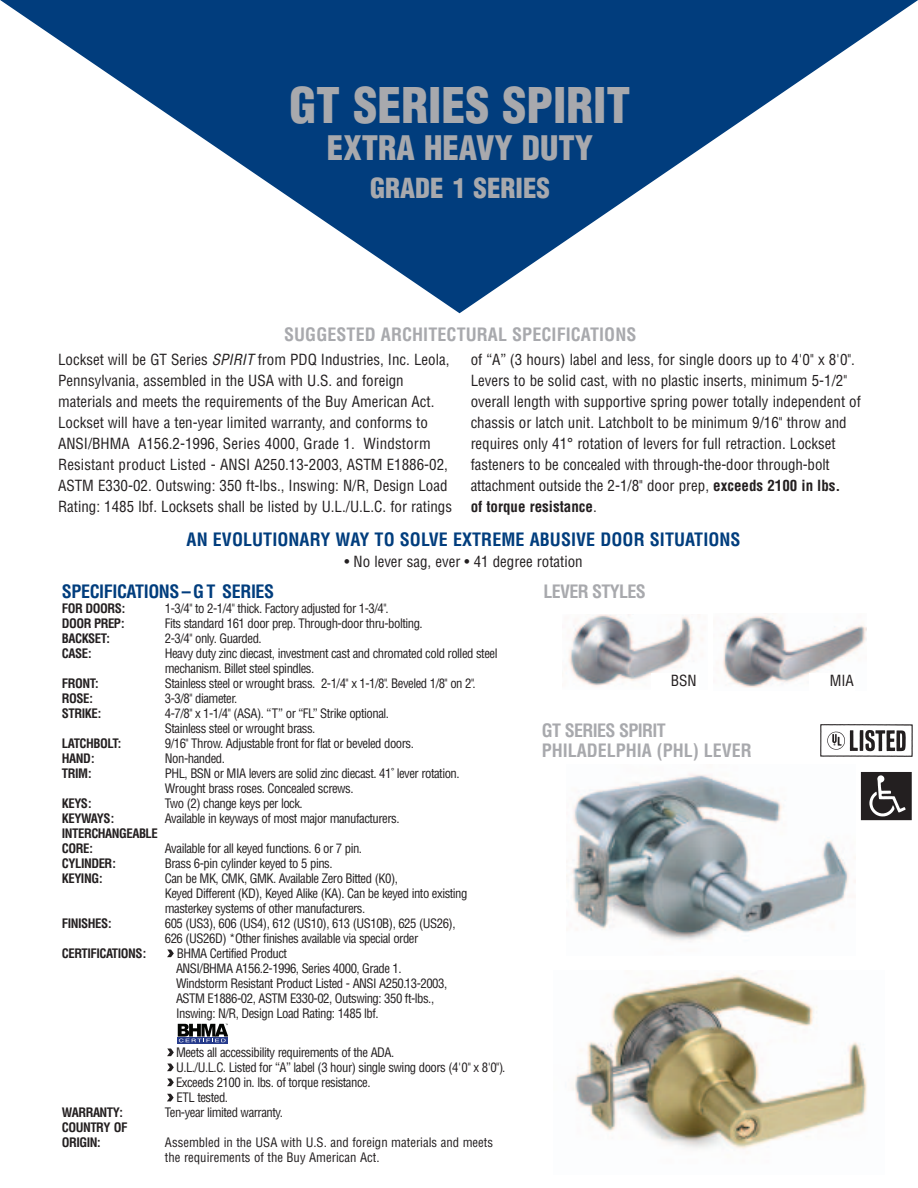
<style>
.page{position:relative;width:918px;height:1188px;background:#fff}
.page>*{position:absolute;margin:0;border:0;box-sizing:border-box;transform-origin:0 0}
.t1{font:900 condensed 48px "Helvetica";color:#a8a9ad}
.t2{font:900 condensed 33px "Helvetica";color:#a8a9ad}
.t3{font:900 condensed 27px "Helvetica";color:#a8a9ad}
.t4{font:700 condensed 18px/19.5px "Helvetica";color:#a8a9ad}
.t5{font:700 condensed 18px "Helvetica";letter-spacing:.005em;color:#013d7d}
.t6{font:700 condensed 18px "Helvetica";letter-spacing:-.025em;color:#013d7d}
.t7{font:700 condensed 18px "Helvetica";letter-spacing:-.035em;color:#a8a9ad}
.t8{font:condensed 15px/21px "Helvetica";color:#231f20}
.t9{font:condensed 12.75px/15px "Helvetica";letter-spacing:-.04em;color:#231f20}
.t10{font:700 condensed 12.75px/15px "Helvetica";letter-spacing:-.04em;color:#231f20}
.t11{font:condensed 12.75px/15px "Helvetica";color:#231f20}
.s1{font-style:italic}
.s2{font-weight:700}
</style>
<div class="page">
<svg style="left:167px;top:1094px;width:7px;height:7px"></svg>
<svg style="left:167px;top:1079px;width:7px;height:7px"></svg>
<svg style="left:167px;top:1064px;width:7px;height:7px"></svg>
<svg style="left:167px;top:1049px;width:7px;height:7px"></svg>
<svg style="left:167px;top:950px;width:7px;height:7px"></svg>
<svg style="left:0;top:0;width:918px;height:313px"></svg>
<img style="left:567px;top:774px;width:288px;height:168px">
<img style="left:572px;top:974px;width:295px;height:175px">
<img style="left:820px;top:724px;width:93px;height:33px">
<img style="left:860px;top:772px;width:52px;height:48px">
<svg style="left:178px;top:1042px;width:50px;height:2px"></svg>
<svg style="left:178px;top:1024px;width:50px;height:18px"></svg>
<img style="left:568px;top:615px;width:135px;height:72px">
<img style="left:722px;top:613px;width:144px;height:75px">
<div style="left:651px;top:673px;width:47px;height:21px;background:#fff"></div>
<div style="left:809px;top:673px;width:46px;height:22px;background:#fff"></div>
<h1 class="t1" style="left:290px;top:78px;width:343px">GT SERIES SPIRIT</h1>
<h2 class="t2" style="left:327px;top:130px;width:268px">EXTRA HEAVY DUTY</h2>
<h3 class="t3" style="left:370px;top:173px;width:181px">GRADE 1 SERIES</h3>
<h3 class="t4" style="left:284px;top:325px;width:354px">SUGGESTED ARCHITECTURAL SPECIFICATIONS</h3>
<p class="t8" style="left:58px;top:349px;width:395px">Lockset will be GT Series <span class="s1">SPIRIT</span> from PDQ Industries, Inc. Leola, Pennsylvania, assembled in the USA with U.S. and foreign materials and meets the requirements of the Buy American Act.<br>Lockset will have a ten-year limited warranty, and conforms to ANSI/BHMA A156.2-1996, Series 4000, Grade 1. Windstorm Resistant product Listed - ANSI A250.13-2003, ASTM E1886-02, ASTM E330-02. Outswing: 350 ft-lbs., Inswing: N/R, Design Load Rating: 1485 lbf. Locksets shall be listed by U.L./U.L.C. for ratings</p>
<p class="t8" style="left:471px;top:349px;width:392px">of “A” (3 hours) label and less, for single doors up to 4'0" x 8'0".<br>Levers to be solid cast, with no plastic inserts, minimum 5-1/2" overall length with supportive spring power totally independent of chassis or latch unit. Latchbolt to be minimum 9/16" throw and requires only 41° rotation of levers for full retraction. Lockset fasteners to be concealed with through-the-door through-bolt attachment outside the 2-1/8" door prep, <span class="s2">exceeds 2100 in lbs.<br>of torque resistance</span>.</p>
<h3 class="t5" style="left:187px;top:529px;width:556px">AN EVOLUTIONARY WAY TO SOLVE EXTREME ABUSIVE DOOR SITUATIONS</h3>
<p class="t8" style="left:344px;top:551px;width:240px">• No lever sag, ever • 41 degree rotation</p>
<h3 class="t6" style="left:62px;top:582px;width:214px">SPECIFICATIONS – G T SERIES</h3>
<p class="t10" style="left:62px;top:602px;width:65px">FOR DOORS:</p>
<p class="t9" style="left:165px;top:602px;width:225px">1-3/4" to 2-1/4" thick. Factory adjusted for 1-3/4".</p>
<p class="t10" style="left:62px;top:617px;width:64px">DOOR PREP:</p>
<p class="t9" style="left:165px;top:617px;width:259px">Fits standard 161 door prep. Through-door thru-bolting.</p>
<p class="t10" style="left:62px;top:632px;width:50px">BACKSET:</p>
<p class="t9" style="left:165px;top:632px;width:98px">2-3/4" only. Guarded.</p>
<p class="t10" style="left:62px;top:647px;width:31px">CASE:</p>
<p class="t9" style="left:165px;top:647px;width:334px">Heavy duty zinc diecast, investment cast and chromated cold rolled steel mechanism. Billet steel spindles.</p>
<p class="t10" style="left:62px;top:677px;width:38px">FRONT:</p>
<p class="t9" style="left:165px;top:677px;width:312px">Stainless steel or wrought brass. 2-1/4" x 1-1/8". Beveled 1/8" on 2".</p>
<p class="t10" style="left:62px;top:692px;width:33px">ROSE:</p>
<p class="t9" style="left:165px;top:692px;width:74px">3-3/8" diameter.</p>
<p class="t10" style="left:62px;top:707px;width:41px">STRIKE:</p>
<p class="t9" style="left:165px;top:707px;width:226px">4-7/8" x 1-1/4" (ASA). “T” or “FL” Strike optional.<br>Stainless steel or wrought brass.</p>
<p class="t10" style="left:62px;top:737px;width:61px">LATCHBOLT:</p>
<p class="t9" style="left:165px;top:737px;width:251px">9/16" Throw. Adjustable front for flat or beveled doors.</p>
<p class="t10" style="left:62px;top:752px;width:34px">HAND:</p>
<p class="t9" style="left:165px;top:752px;width:62px">Non-handed.</p>
<p class="t10" style="left:62px;top:767px;width:31px">TRIM:</p>
<p class="t9" style="left:165px;top:767px;width:296px">PHL, BSN or MIA levers are solid zinc diecast. 41˚ lever rotation.<br>Wrought brass roses. Concealed screws.</p>
<p class="t10" style="left:62px;top:797px;width:31px">KEYS:</p>
<p class="t9" style="left:165px;top:797px;width:139px">Two (2) change keys per lock.</p>
<p class="t10" style="left:62px;top:812px;width:54px">KEYWAYS:</p>
<p class="t9" style="left:165px;top:812px;width:236px">Available in keyways of most major manufacturers.</p>
<p class="t10" style="left:62px;top:827px;width:98px">INTERCHANGEABLE<br>CORE:</p>
<p class="t9" style="left:165px;top:842px;width:199px">Available for all keyed functions. 6 or 7 pin.</p>
<p class="t10" style="left:62px;top:857px;width:56px">CYLINDER:</p>
<p class="t9" style="left:165px;top:857px;width:169px">Brass 6-pin cylinder keyed to 5 pins.</p>
<p class="t10" style="left:62px;top:872px;width:42px">KEYING:</p>
<p class="t9" style="left:165px;top:872px;width:304px">Can be MK, CMK, GMK. Available Zero Bitted (K0),<br>Keyed Different (KD), Keyed Alike (KA). Can be keyed into existing masterkey systems of other manufacturers.</p>
<p class="t10" style="left:62px;top:917px;width:51px">FINISHES:</p>
<p class="t9" style="left:165px;top:917px;width:292px">605 (US3), 606 (US4), 612 (US10), 613 (US10B), 625 (US26),<br>626 (US26D) *Other finishes available via special order</p>
<p class="t10" style="left:62px;top:947px;width:86px">CERTIFICATIONS:</p>
<p class="t9" style="left:176px;top:947px;width:273px">BHMA Certified Product<br>ANSI/BHMA A156.2-1996, Series 4000, Grade 1.<br>Windstorm Resistant Product Listed - ANSI A250.13-2003, ASTM E1886-02, ASTM E330-02, Outswing: 350 ft-lbs., Inswing: N/R, Design Load Rating: 1485 lbf.</p>
<p class="t9" style="left:176px;top:1046px;width:331px">Meets all accessibility requirements of the ADA.<br>U.L./U.L.C. Listed for “A” label (3 hour) single swing doors (4'0" x 8'0").<br>Exceeds 2100 in. lbs. of torque resistance.<br>ETL tested.</p>
<p class="t10" style="left:62px;top:1106px;width:63px">WARRANTY:</p>
<p class="t9" style="left:165px;top:1106px;width:120px">Ten-year limited warranty.</p>
<p class="t10" style="left:62px;top:1121px;width:67px">COUNTRY OF<br>ORIGIN:</p>
<p class="t11" style="left:165px;top:1136px;width:330px">Assembled in the USA with U.S. and foreign materials and meets the requirements of the Buy American Act.</p>
<h3 class="t7" style="left:543px;top:581px;width:104px">LEVER STYLES</h3>
<p class="t8" style="left:671px;top:670px;width:27px">BSN</p>
<p class="t8" style="left:830px;top:671px;width:26px">MIA</p>
<h3 class="t4" style="left:542px;top:721px;width:211px">GT SERIES SPIRIT<br>PHILADELPHIA (PHL) LEVER</h3>
</div>
